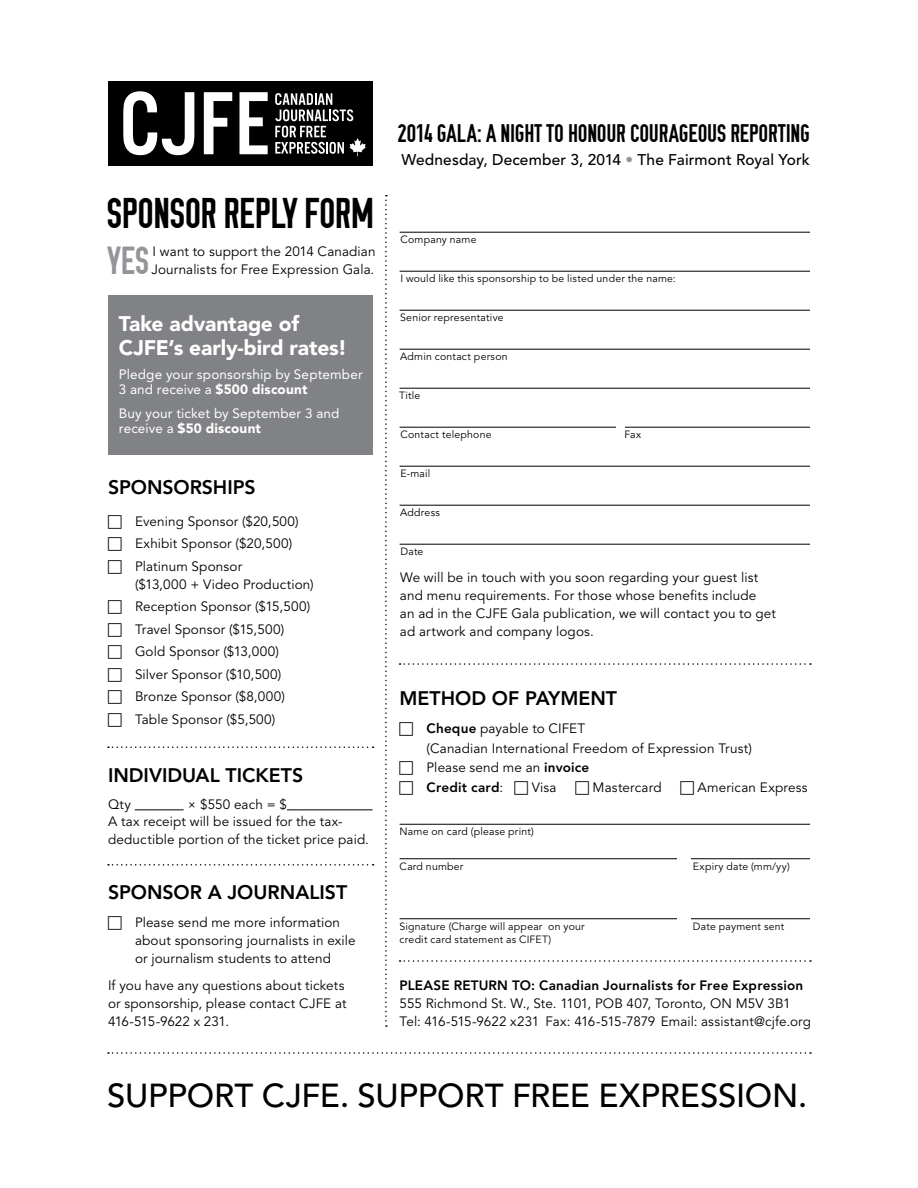
<style>
.page{position:relative;width:918px;height:1188px;background:#fff}
.page>*{position:absolute;margin:0;border:0;box-sizing:border-box;transform-origin:0 0}
.t1{font:43.05px "OSP DIN";letter-spacing:-.015em;color:#000}
.t2{font:39.15px "OSP DIN";color:#939598}
.t3{font:500 33px "Avenir LT Std";letter-spacing:-.005em;color:#000}
.t4{font:25.5px "OSP DIN";letter-spacing:-.01em;color:#000}
.t5{font:900 21px/24px "Avenir LT Std";letter-spacing:-.01em;color:#fff}
.t6{font:800 19.5px "Avenir LT Std";color:#000}
.t7{font:500 15.45px "Avenir LT Std";letter-spacing:.01em;color:#000}
.t8{font:13.5px/18px "Avenir LT Std";letter-spacing:.01em;color:#000}
.t9{font:13.5px/15px "Avenir LT Std";letter-spacing:.01em;color:#fff}
.t10{font:800 13.5px "Avenir LT Std";letter-spacing:.015em;color:#000}
.t11{font:10.5px "Avenir LT Std";letter-spacing:.02em;color:#000}
.s1{font-weight:900}
.s2{color:#939598}
.s3{font-weight:800}
</style>
<div class="page">
<hr style="left:400px;top:232px;width:410px;height:1px;background:#000">
<hr style="left:400px;top:271px;width:410px;height:1px;background:#000">
<hr style="left:400px;top:310px;width:410px;height:1px;background:#000">
<hr style="left:400px;top:349px;width:410px;height:1px;background:#000">
<hr style="left:400px;top:388px;width:410px;height:1px;background:#000">
<hr style="left:400px;top:427px;width:410px;height:1px;background:#000">
<hr style="left:400px;top:466px;width:410px;height:1px;background:#000">
<hr style="left:400px;top:505px;width:410px;height:1px;background:#000">
<hr style="left:400px;top:544px;width:410px;height:1px;background:#000">
<hr style="left:400px;top:824px;width:410px;height:1px;background:#000">
<hr style="left:400px;top:858px;width:410px;height:1px;background:#000">
<hr style="left:400px;top:918px;width:410px;height:1px;background:#000">
<hr style="left:135px;top:810px;width:49px;height:1px;background:#000">
<hr style="left:287px;top:810px;width:86px;height:1px;background:#000">
<svg style="left:385px;top:195px;width:2px;height:832px"></svg>
<svg style="left:108px;top:1052px;width:703px;height:2px"></svg>
<svg style="left:108px;top:746px;width:266px;height:2px"></svg>
<svg style="left:108px;top:864px;width:266px;height:2px"></svg>
<svg style="left:400px;top:663px;width:411px;height:2px"></svg>
<svg style="left:400px;top:960px;width:411px;height:2px"></svg>
<div style="left:678px;top:843px;width:13px;height:85px;background:#fff"></div>
<div style="left:617px;top:395px;width:8px;height:41px;background:#fff"></div>
<div style="left:108px;top:81px;width:265px;height:84px;background:#000"></div>
<svg style="left:275px;top:93px;width:91px;height:63px"></svg>
<svg style="left:123px;top:91px;width:71px;height:64px"></svg>
<svg style="left:204px;top:92px;width:28px;height:62px"></svg>
<svg style="left:240px;top:92px;width:28px;height:62px"></svg>
<div style="left:108px;top:296px;width:265px;height:159px;background:#808285"></div>
<h3 class="t4" style="left:398px;top:120px;width:414px">2014 GALA: A NIGHT TO HONOUR COURAGEOUS REPORTING</h3>
<h1 class="t1" style="left:107px;top:191px;width:269px">SPONSOR REPLY FORM</h1>
<h2 class="t2" style="left:107px;top:240px;width:43px">YES</h2>
<p class="t8" style="left:151px;top:242px;width:226px">I want to support the 2014 Canadian<br>Journalists for Free Expression Gala.</p>
<h3 class="t5" style="left:119px;top:311px;width:230px">Take advantage of<br>CJFE’s early-bird rates!</h3>
<p class="t9" style="left:119px;top:367px;width:245px">Pledge your sponsorship by September<br>3 and receive a <span class="s1">$500 discount</span></p>
<p class="t9" style="left:119px;top:406px;width:222px">Buy your ticket by September 3 and receive a <span class="s1">$50 discount</span></p>
<h3 class="t6" style="left:108px;top:476px;width:149px">SPONSORSHIPS</h3>
<p class="t8" style="left:135px;top:510px;width:165px;line-height:22.5px">Evening Sponsor ($20,500)<br>Exhibit Sponsor ($20,500)<br>Platinum Sponsor</p>
<p class="t8" style="left:135px;top:573px;width:180px;line-height:22.5px">($13,000 + Video Production)<br>Reception Sponsor ($15,500)<br>Travel Sponsor ($15,500)<br>Gold Sponsor ($13,000)<br>Silver Sponsor ($10,500)<br>Bronze Sponsor ($8,000)<br>Table Sponsor ($5,500)</p>
<h3 class="t6" style="left:108px;top:763px;width:197px">INDIVIDUAL TICKETS</h3>
<p class="t8" style="left:108px;top:795px;width:25px">Qty</p>
<p class="t8" style="left:108px;top:795px;width:263px;text-indent:79px">× $550 each = $<br>A tax receipt will be issued for the tax&shy;deductible portion of the ticket price paid.</p>
<h3 class="t6" style="left:108px;top:880px;width:241px">SPONSOR A JOURNALIST</h3>
<p class="t8" style="left:135px;top:914px;width:222px">Please send me more information about sponsoring journalists in exile or journalism students to attend</p>
<p class="t8" style="left:108px;top:977px;width:240px">If you have any questions about tickets or sponsorship, please contact CJFE at<br>416-515-9622 x 231.</p>
<p class="t7" style="left:402px;top:151px;width:410px">Wednesday, December 3, 2014 <span class="s2">•</span> The Fairmont Royal York</p>
<p class="t11" style="left:400px;top:234px;width:78px">Company name</p>
<p class="t11" style="left:400px;top:273px;width:277px">I would like this sponsorship to be listed under the name:</p>
<p class="t11" style="left:400px;top:312px;width:105px">Senior representative</p>
<p class="t11" style="left:400px;top:351px;width:109px">Admin contact person</p>
<p class="t11" style="left:399px;top:390px;width:23px">Title</p>
<p class="t11" style="left:400px;top:429px;width:93px">Contact telephone</p>
<p class="t11" style="left:624px;top:429px;width:18px">Fax</p>
<p class="t11" style="left:400px;top:468px;width:31px">E-mail</p>
<p class="t11" style="left:400px;top:507px;width:41px">Address</p>
<p class="t11" style="left:400px;top:546px;width:24px">Date</p>
<p class="t8" style="left:400px;top:569px;width:378px">We will be in touch with you soon regarding your guest list and menu requirements. For those whose benefits include<br>an ad in the CJFE Gala publication, we will contact you to get ad artwork and company logos.</p>
<h3 class="t6" style="left:400px;top:686px;width:219px">METHOD OF PAYMENT</h3>
<p class="t8" style="left:427px;top:719px;width:327px;line-height:19.5px"><span class="s3">Cheque</span> payable to CIFET<br>(Canadian International Freedom of Expression Trust)<br>Please send me an <span class="s3">invoice<br>Credit card</span>:</p>
<p class="t8" style="left:532px;top:778px;width:26px">Visa</p>
<p class="t8" style="left:593px;top:778px;width:70px">Mastercard</p>
<p class="t8" style="left:698px;top:778px;width:112px">American Express</p>
<p class="t11" style="left:400px;top:826px;width:136px">Name on card (please print)</p>
<p class="t11" style="left:400px;top:860px;width:65px">Card number</p>
<p class="t11" style="left:693px;top:860px;width:98px">Expiry date (mm/yy)</p>
<p class="t11" style="left:400px;top:920px;width:187px">Signature (Charge will appear on your</p>
<p class="t11" style="left:693px;top:920px;width:93px">Date payment sent</p>
<p class="t11" style="left:400px;top:934px;width:153px">credit card statement as CIFET)</p>
<p class="t10" style="left:400px;top:977px;width:405px">PLEASE RETURN TO: Canadian Journalists for Free Expression</p>
<p class="t8" style="left:400px;top:995px;width:413px">555 Richmond St. W., Ste. 1101, POB 407, Toronto, ON M5V 3B1<br>Tel: 416-515-9622 x231 Fax: 416-515-7879 Email: assistant@cjfe.org</p>
<h3 class="t3" style="left:107px;top:1077px;width:702px">SUPPORT CJFE. SUPPORT FREE EXPRESSION.</h3>
</div>
